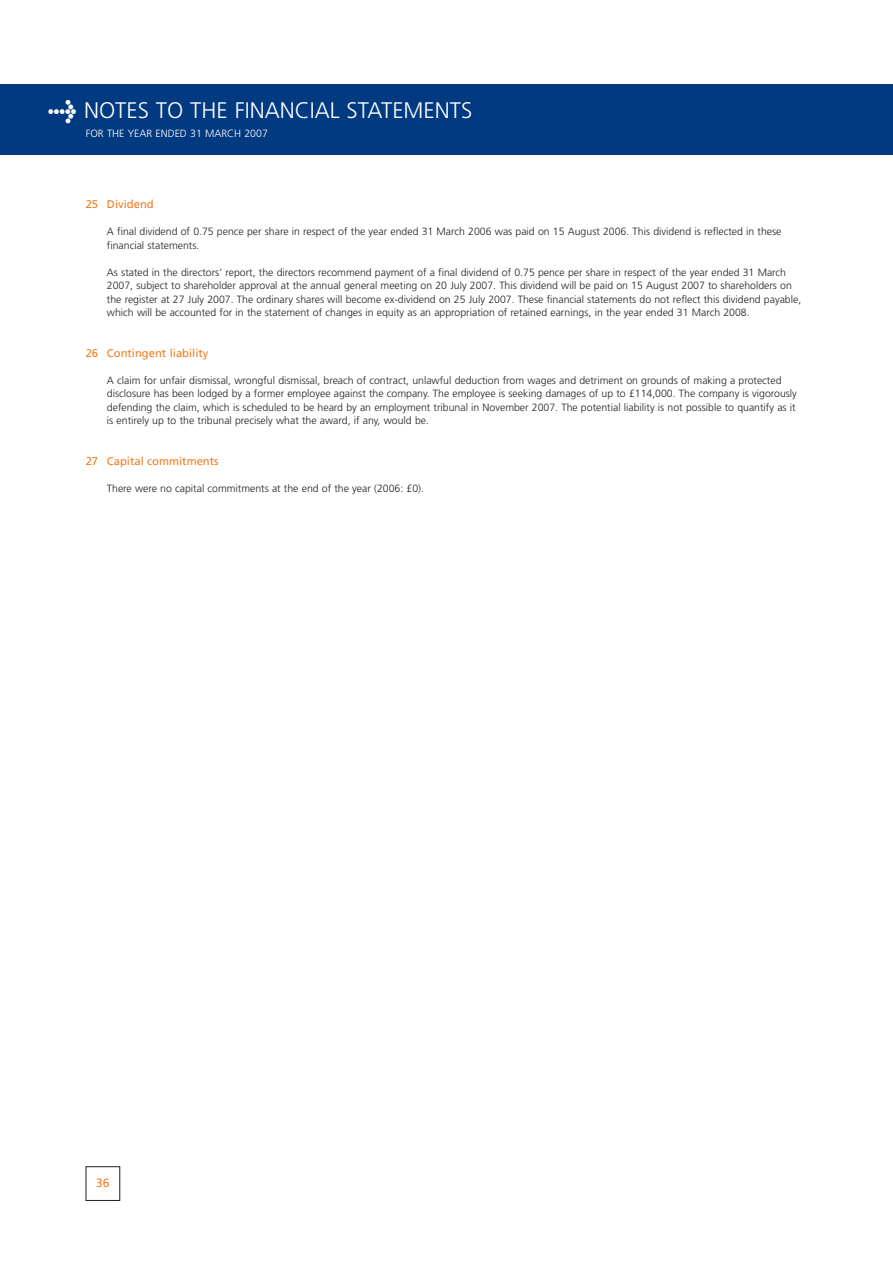
<style>
.page{position:relative;width:893px;height:1263px;background:#fff}
.page>*{position:absolute;margin:0;border:0;box-sizing:border-box;transform-origin:0 0}
.t1{font:300 22.5px "Frutiger";color:#fff}
.t2{font:12px "Frutiger";color:#f47b20}
.t3{font:11.25px "Frutiger";color:#f47b20}
.t4{font:300 10.5px/13.5px "Frutiger";color:#231f20}
.t5{font:300 10.5px "Frutiger";color:#fff}
.s1{font-family:"Meta Plus";font-weight:900}
</style>
<div class="page">
<div style="left:0;top:84px;width:892px;height:71px;background:#013a81"></div>
<div style="left:86px;top:1166px;width:34px;height:35px;border:1px solid #231f20"></div>
<h1 class="t1" style="left:47px;top:101px;width:426px"><span class="s1">&gt;</span> NOTES TO THE FINANCIAL STATEMENTS</h1>
<p class="t5" style="left:86px;top:129px;width:184px">FOR THE YEAR ENDED 31 MARCH 2007</p>
<p class="t3" style="left:86px;top:200px;width:70px">25 Dividend</p>
<p class="t4" style="left:107px;top:226px;width:676px">A final dividend of 0.75 pence per share in respect of the year ended 31 March 2006 was paid on 15 August 2006. This dividend is reflected in these financial statements.</p>
<p class="t4" style="left:107px;top:266px;width:695px">As stated in the directors’ report, the directors recommend payment of a final dividend of 0.75 pence per share in respect of the year ended 31 March 2007, subject to shareholder approval at the annual general meeting on 20 July 2007. This dividend will be paid on 15 August 2007 to shareholders on the register at 27 July 2007. The ordinary shares will become ex-dividend on 25 July 2007. These financial statements do not reflect this dividend payable, which will be accounted for in the statement of changes in equity as an appropriation of retained earnings, in the year ended 31 March 2008.</p>
<p class="t3" style="left:86px;top:348px;width:124px">26 Contingent liability</p>
<p class="t4" style="left:107px;top:374px;width:691px">A claim for unfair dismissal, wrongful dismissal, breach of contract, unlawful deduction from wages and detriment on grounds of making a protected disclosure has been lodged by a former employee against the company. The employee is seeking damages of up to £114,000. The company is vigorously defending the claim, which is scheduled to be heard by an employment tribunal in November 2007. The potential liability is not possible to quantify as it is entirely up to the tribunal precisely what the award, if any, would be.</p>
<p class="t3" style="left:86px;top:456px;width:134px">27 Capital commitments</p>
<p class="t4" style="left:107px;top:482px;width:318px">There were no capital commitments at the end of the year (2006: £0).</p>
<p class="t2" style="left:96px;top:1178px;width:15px">36</p>
</div>
